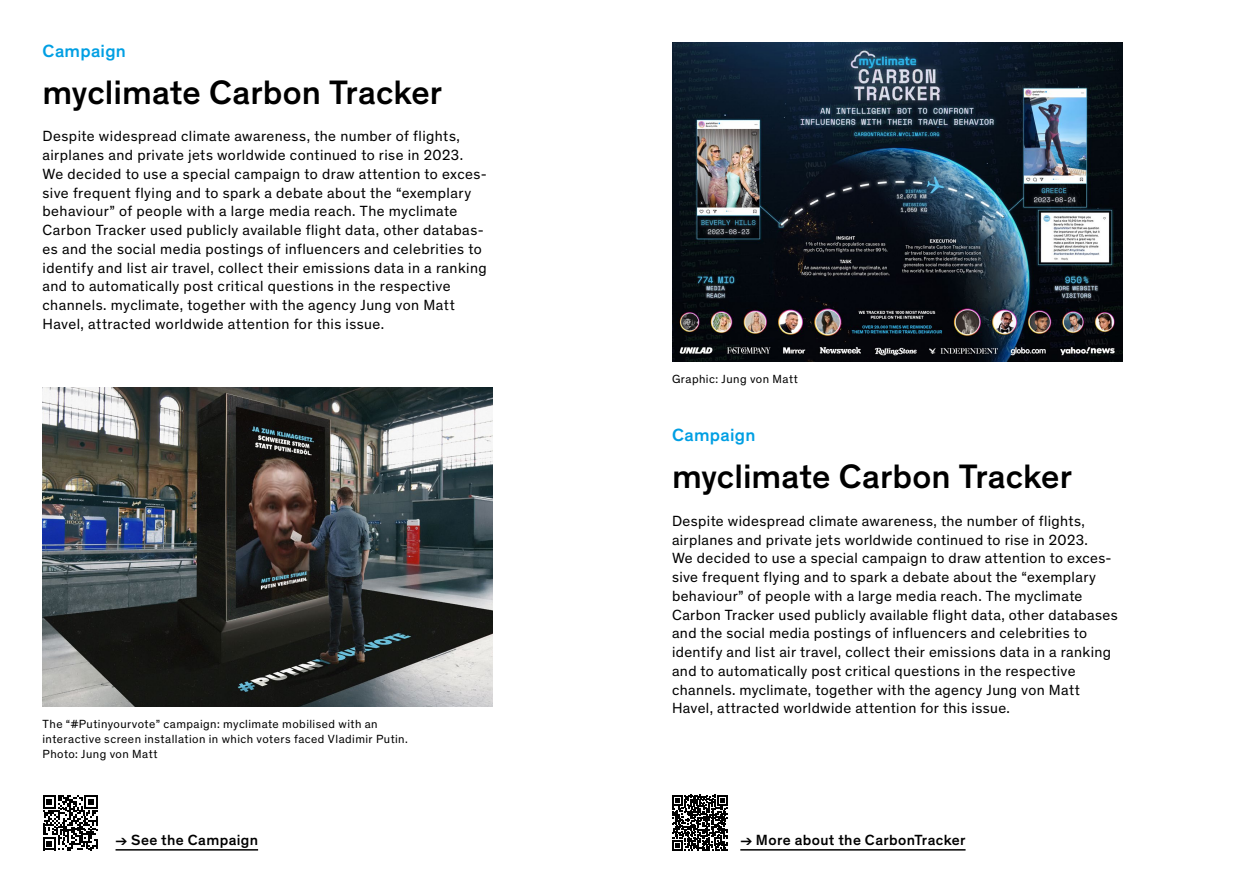
<style>
.page{position:relative;width:1259px;height:893px;background:#fff}
.page>*{position:absolute;margin:0;border:0;box-sizing:border-box;transform-origin:0 0}
.Grundtext{font:500 34.5px "Theinhardt";color:#000}
.Grundtext-2{font:500 18px "Theinhardt";letter-spacing:.015em;color:#009fe3}
.Grundtext-3{font:15px/18.8px "Theinhardt";letter-spacing:.025em;color:#000}
.Grundtext-4{font:500 15px "Theinhardt";letter-spacing:.025em;color:#000}
.Grundtext-5{font:12px/15px "Theinhardt";letter-spacing:.035em;color:#000}
</style>
<div class="page">
<img style="left:43px;top:388px;width:450px;height:318px">
<img style="left:672px;top:43px;width:450px;height:318px">
<hr style="left:116px;top:849px;width:142px;height:2px;background:#000">
<hr style="left:740px;top:849px;width:225px;height:2px;background:#000">
<svg style="left:43px;top:795px;width:55px;height:55px"></svg>
<svg style="left:672px;top:795px;width:55px;height:55px"></svg>
<p class="Grundtext-2" style="left:43px;top:38px;width:85px">Campaign</p>
<p class="Grundtext" style="left:43px;top:67px;width:401px">myclimate Carbon Tracker</p>
<p class="Grundtext-3" style="left:43px;top:126px;width:446px">Despite widespread climate awareness, the number of flights, airplanes and private jets worldwide continued to rise in 2023.<br>We decided to use a special campaign to draw attention to exces&shy;sive frequent flying and to spark a debate about the “exemplary behaviour” of people with a large media reach. The myclimate Carbon Tracker used publicly available flight data, other databas&shy;es and the social media postings of influencers and celebrities to identify and list air travel, collect their emissions data in a ranking and to automatically post critical questions in the respective channels. myclimate, together with the agency Jung von Matt Havel, attracted worldwide attention for this issue.</p>
<p class="Grundtext-5" style="left:43px;top:716px;width:367px">The “#Putinyourvote” campaign: myclimate mobilised with an interactive screen installation in which voters faced Vladimir Putin.<br>Photo: Jung von Matt</p>
<p class="Grundtext-5" style="left:672px;top:371px;width:127px">Graphic: Jung von Matt</p>
<p class="Grundtext-2" style="left:672px;top:422px;width:85px">Campaign</p>
<p class="Grundtext" style="left:672px;top:451px;width:401px">myclimate Carbon Tracker</p>
<p class="Grundtext-3" style="left:672px;top:511px;width:447px">Despite widespread climate awareness, the number of flights, airplanes and private jets worldwide continued to rise in 2023.<br>We decided to use a special campaign to draw attention to exces&shy;sive frequent flying and to spark a debate about the “exemplary behaviour” of people with a large media reach. The myclimate Carbon Tracker used publicly available flight data, other databases and the social media postings of influencers and celebrities to identify and list air travel, collect their emissions data in a ranking and to automatically post critical questions in the respective channels. myclimate, together with the agency Jung von Matt Havel, attracted worldwide attention for this issue.</p>
<p class="Grundtext-4" style="left:116px;top:828px;width:144px">→ See the Campaign</p>
<p class="Grundtext-4" style="left:740px;top:828px;width:227px">→ More about the CarbonTracker</p>
</div>
